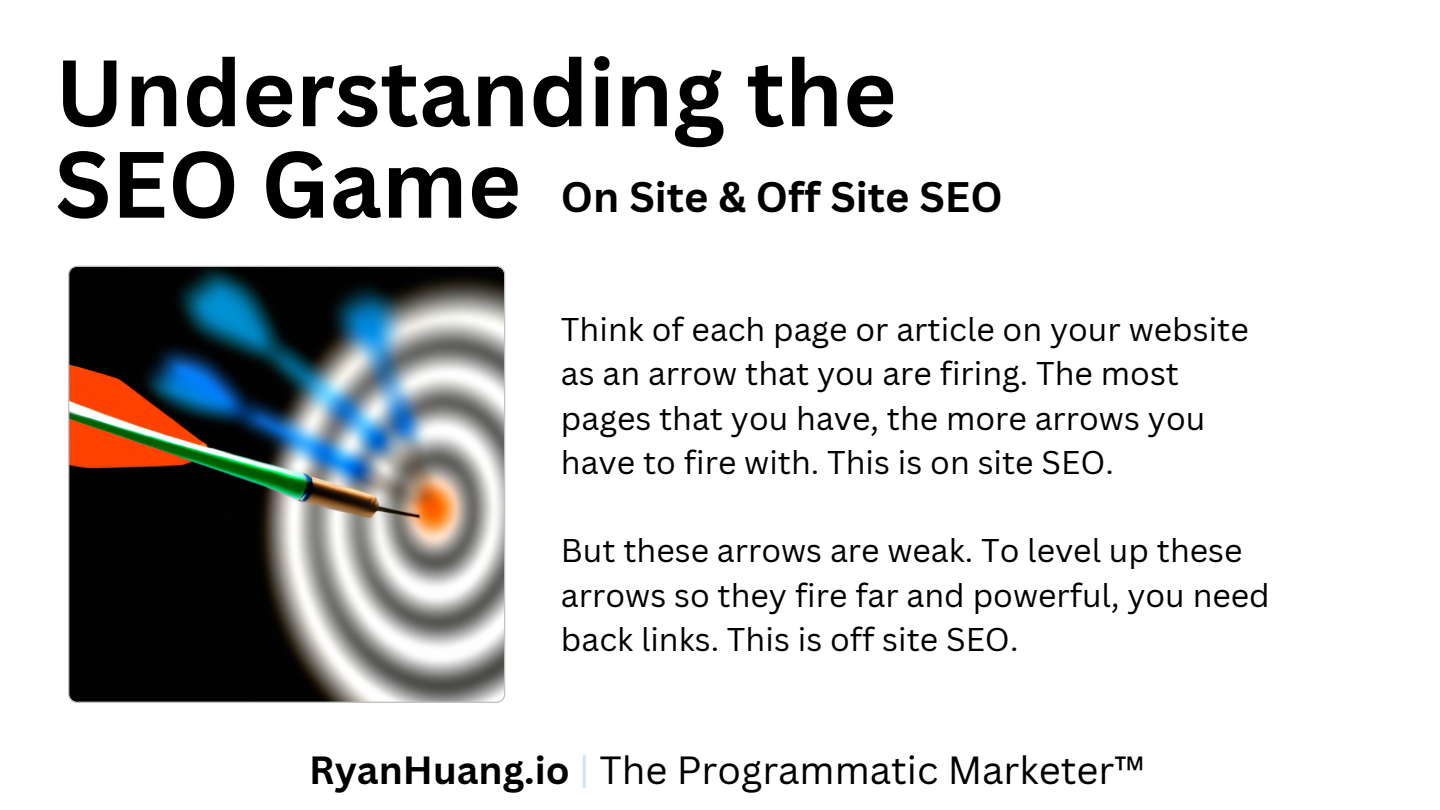
<style>
.page{position:relative;width:1440px;height:810px;background:#fff}
.page>*{position:absolute;margin:0;border:0;box-sizing:border-box;transform-origin:0 0}
.t1{font:700 92px/91.5px "Canva Sans";color:#000}
.t2{font:700 41.6px "Canva Sans";color:#000}
.t3{font:38.3px "Canva Sans";color:#000}
.t4{font:32px/44.2px "Canva Sans";color:#000}
.s1{font-weight:700}
.s2{color:#cee3f4}
</style>
<div class="page">
<img style="left:68px;top:265px;width:438px;height:438px">
<p class="t1" style="left:55px;top:45px;width:843px">Understanding the<br>SEO Game</p>
<p class="t2" style="left:561px;top:167px;width:443px">On Site &amp; Off Site SEO</p>
<p class="t4" style="left:561px;top:307px;width:689px">Think of each page or article on your website as an arrow that you are firing. The most pages that you have, the more arrows you have to fire with. This is on site SEO.</p>
<p class="t4" style="left:561px;top:528px;width:710px">But these arrows are weak. To level up these arrows so they fire far and powerful, you need back links. This is off site SEO.</p>
<p class="t3" style="left:309px;top:743px;width:837px"><span class="s1">RyanHuang.io</span> <span class="s2">|</span> The Programmatic Marketer™</p>
</div>
